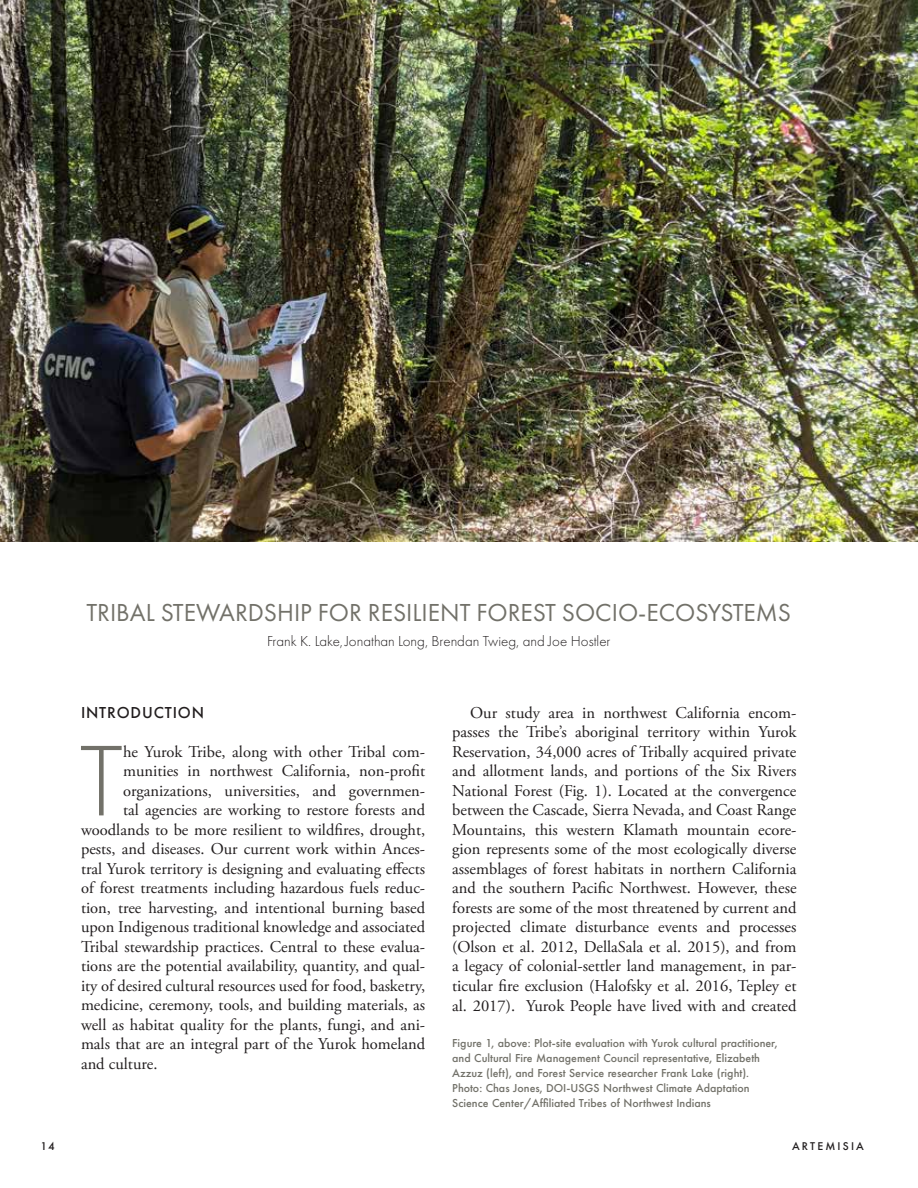
<style>
.page{position:relative;width:918px;height:1188px;background:#fff}
.page>*{position:absolute;margin:0;border:0;box-sizing:border-box;transform-origin:0 0}
.t1{font:300 104.25px "Futura PT";color:#727169}
.t2{font:25.5px "Futura PT";color:#727169}
.t3{font:16.5px/19.5px "Adobe Garamond Pro";color:#221e1f;text-align:justify}
.t4{font:500 16.5px "Futura PT";letter-spacing:.05em;color:#221e1f}
.t5{font:300 15px "Futura PT";color:#221e1f}
.t6{font:500 12px/15px "Futura PT";color:#727169}
.t7{font:500 11.7px "Futura PT";letter-spacing:.185em;color:#221e1f}
</style>
<div class="page">
<img style="left:0;top:0;width:918px;height:541px">
<h2 class="t2" style="left:86px;top:597px;width:706px">TRIBAL STEWARDSHIP FOR RESILIENT FOREST SOCIO-ECOSYSTEMS</h2>
<p class="t5" style="left:267px;top:632px;width:345px">Frank K. Lake, Jonathan Long, Brendan Twieg, and Joe Hostler</p>
<p class="t4" style="left:81px;top:702px;width:124px">INTRODUCTION</p>
<h1 class="t1" style="left:80px;top:722px;width:45px">T</h1>
<p class="t3" style="left:123px;top:743px;width:304px">he Yurok Tribe, along with other Tribal com-</p>
<p class="t3" style="left:123px;top:762px;width:304px">munities in northwest California, non-profit</p>
<p class="t3" style="left:123px;top:782px;width:304px">organizations, universities, and governmen-</p>
<p class="t3" style="left:123px;top:801px;width:304px">tal agencies are working to restore forests and</p>
<p class="t3" style="left:81px;top:821px;width:346px">woodlands to be more resilient to wildfires, drought,</p>
<p class="t3" style="left:81px;top:840px;width:346px">pests, and diseases. Our current work within Ances-</p>
<p class="t3" style="left:81px;top:860px;width:346px">tral Yurok territory is designing and evaluating effects</p>
<p class="t3" style="left:81px;top:879px;width:346px">of forest treatments including hazardous fuels reduc-</p>
<p class="t3" style="left:81px;top:899px;width:346px">tion, tree harvesting, and intentional burning based</p>
<p class="t3" style="left:81px;top:918px;width:346px">upon Indigenous traditional knowledge and associated</p>
<p class="t3" style="left:81px;top:938px;width:346px">Tribal stewardship practices. Central to these evalua-</p>
<p class="t3" style="left:81px;top:957px;width:346px">tions are the potential availability, quantity, and qual-</p>
<p class="t3" style="left:81px;top:977px;width:346px">ity of desired cultural resources used for food, basketry,</p>
<p class="t3" style="left:81px;top:996px;width:346px">medicine, ceremony, tools, and building materials, as</p>
<p class="t3" style="left:81px;top:1016px;width:346px">well as habitat quality for the plants, fungi, and ani-</p>
<p class="t3" style="left:81px;top:1035px;width:346px">mals that are an integral part of the Yurok homeland</p>
<p class="t3" style="left:81px;top:1055px;width:78px">and culture.</p>
<p class="t3" style="left:452px;top:704px;width:346px;text-indent:18px">Our study area in northwest California encom&shy;passes the Tribe’s aboriginal territory within Yurok Reservation, 34,000 acres of Tribally acquired private and allotment lands, and portions of the Six Rivers National Forest (Fig. 1). Located at the convergence between the Cascade, Sierra Nevada, and Coast Range Mountains, this western Klamath mountain ecore&shy;gion represents some of the most ecologically diverse assemblages of forest habitats in northern California and the southern Pacific Northwest. However, these forests are some of the most threatened by current and projected climate disturbance events and processes (Olson et al. 2012, DellaSala et al. 2015), and from a legacy of colonial-settler land management, in par&shy;ticular fire exclusion (Halofsky et al. 2016, Tepley et al. 2017). Yurok People have lived with and created</p>
<p class="t6" style="left:452px;top:1036px;width:327px">Figure 1, above: Plot-site evaluation with Yurok cultural practitioner, and Cultural Fire Management Council representative, Elizabeth Azzuz (left), and Forest Service researcher Frank Lake (right).<br>Photo: Chas Jones, DOI-USGS Northwest Climate Adaptation Science Center/Affiliated Tribes of Northwest Indians</p>
<p class="t7" style="left:40px;top:1139px;width:16px">14</p>
<p class="t7" style="left:792px;top:1139px;width:73px">ARTEMISIA</p>
</div>
